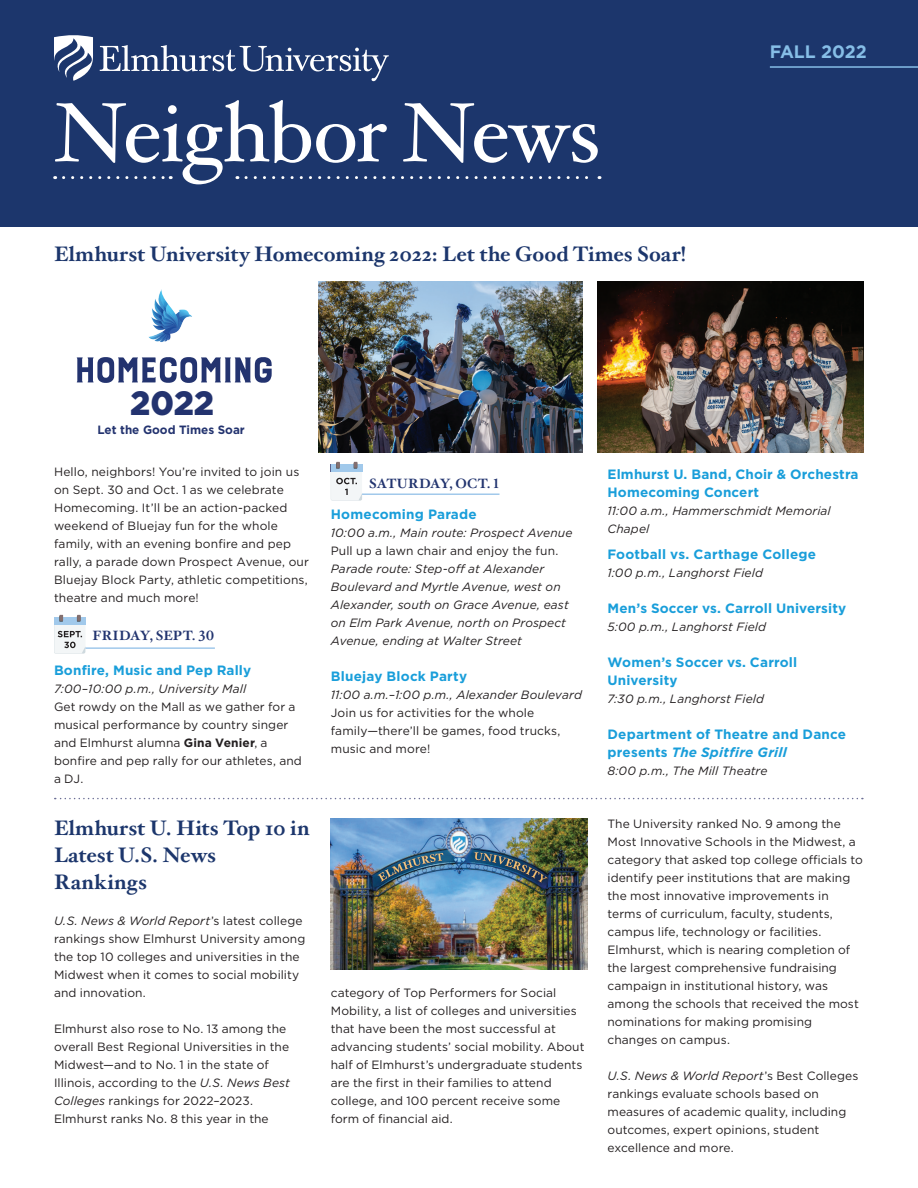
<style>
.page{position:relative;width:918px;height:1188px;background:#fff}
.page>*{position:absolute;margin:0;border:0;box-sizing:border-box;transform-origin:0 0}
.t1{font:84px "Hoefler Txt";letter-spacing:-.015em;color:#fff}
.t2{font:900 33.75px "Gotham";color:#23336f;scale:.96 1}
.t3{font:700 21px/27px "Hoefler Txt";color:#1c366c}
.t4{font:700 18px "Gotham";color:#86bee7}
.t5{font:700 13.5px/18px "Gotham";letter-spacing:.01em;color:#199eda}
.t6{font:700 13.5px "Hoefler Txt";letter-spacing:.005em;color:#22346f}
.t7{font:12px/18px "Gotham";letter-spacing:.005em;color:#231f20}
.t8{font:italic 12px/18px "Gotham";letter-spacing:.01em;color:#231f20}
.t9{font:700 12px "Gotham";color:#23336f}
.s1{font-weight:700}
.s2{font-style:italic}
</style>
<div class="page">
<hr style="left:342px;top:493px;width:158px;height:2px;background:#a1c9eb">
<hr style="left:58px;top:647px;width:157px;height:2px;background:#a1c9eb">
<div style="left:0;top:0;width:918px;height:227px;background:#1c366c"></div>
<svg style="left:64px;top:176px;width:107px;height:3px"></svg>
<svg style="left:246px;top:176px;width:354px;height:3px"></svg>
<hr style="left:770px;top:66px;width:148px;height:2px;background:#86bee7">
<svg style="left:54px;top:35px;width:335px;height:46px"></svg>
<svg style="left:77px;top:357px;width:195px;height:26px"></svg>
<img style="left:148px;top:290px;width:44px;height:52px">
<div style="left:54px;top:618px;width:31px;height:36px;background:#e8edef;border-radius:2px"></div>
<div style="left:54px;top:623px;width:31px;height:30px;background:#f3f6f7"></div>
<div style="left:54px;top:618px;width:32px;height:7px;background:#a1c9eb"></div>
<svg style="left:59px;top:615px;width:4px;height:7px"></svg>
<svg style="left:77px;top:615px;width:4px;height:7px"></svg>
<svg style="left:58px;top:631px;width:27px;height:22px"></svg>
<svg style="left:55px;top:798px;width:808px;height:1px"></svg>
<img style="left:331px;top:819px;width:256px;height:151px">
<img style="left:318px;top:282px;width:264px;height:170px">
<img style="left:597px;top:282px;width:267px;height:170px">
<div style="left:331px;top:465px;width:31px;height:36px;background:#e9edf0;border-radius:2px"></div>
<div style="left:331px;top:470px;width:31px;height:30px;background:#f3f6f7"></div>
<div style="left:331px;top:465px;width:31px;height:7px;background:#a1c9eb"></div>
<svg style="left:336px;top:462px;width:4px;height:7px"></svg>
<svg style="left:354px;top:462px;width:3px;height:7px"></svg>
<svg style="left:336px;top:478px;width:26px;height:22px"></svg>
<h1 class="t1" style="left:54px;top:70px;width:548px">Neighbor News</h1>
<h3 class="t3" style="left:54px;top:240px;width:634px">Elmhurst University Homecoming 2022: Let the Good Times Soar!</h3>
<h2 class="t2" style="left:130px;top:380px;width:89px">2022</h2>
<p class="t9" style="left:98px;top:422px;width:149px">Let the Good Times Soar</p>
<h3 class="t4" style="left:770px;top:40px;width:98px">FALL 2022</h3>
<p class="t7" style="left:54px;top:463px;width:257px">Hello, neighbors! You’re invited to join us on Sept. 30 and Oct. 1 as we celebrate Homecoming. It’ll be an action-packed weekend of Bluejay fun for the whole family, with an evening bonfire and pep rally, a parade down Prospect Avenue, our Bluejay Block Party, athletic competitions, theatre and much more!</p>
<p class="t6" style="left:92px;top:626px;width:123px">FRIDAY, SEPT. 30</p>
<p class="t5" style="left:54px;top:661px;width:199px">Bonfire, Music and Pep Rally</p>
<p class="t8" style="left:54px;top:679px;width:194px">7:00–10:00 p.m., University Mall</p>
<p class="t7" style="left:54px;top:697px;width:249px">Get rowdy on the Mall as we gather for a musical performance by country singer and Elmhurst alumna <span class="s1">Gina Venier</span>, a bonfire and pep rally for our athletes, and a DJ.</p>
<h3 class="t3" style="left:54px;top:814px;width:257px">Elmhurst U. Hits Top 10 in<br>Latest U.S. News<br>Rankings</h3>
<p class="t7" style="left:54px;top:912px;width:253px"><span class="s2">U.S. News &amp; World Report</span>’s latest college rankings show Elmhurst University among the top 10 colleges and universities in the Midwest when it comes to social mobility and innovation.</p>
<p class="t7" style="left:54px;top:1020px;width:238px">Elmhurst also rose to No. 13 among the overall Best Regional Universities in the Midwest—and to No. 1 in the state of Illinois, according to the <span class="s2">U.S. News Best Colleges</span> rankings for 2022–2023.<br>Elmhurst ranks No. 8 this year in the</p>
<p class="t6" style="left:369px;top:473px;width:131px">SATURDAY, OCT. 1</p>
<p class="t5" style="left:331px;top:505px;width:148px">Homecoming Parade</p>
<p class="t8" style="left:331px;top:524px;width:243px">10:00 a.m., Main route: Prospect Avenue</p>
<p class="t7" style="left:331px;top:542px;width:229px">Pull up a lawn chair and enjoy the fun.</p>
<p class="t8" style="left:331px;top:560px;width:240px">Parade route: Step-off at Alexander Boulevard and Myrtle Avenue, west on Alexander, south on Grace Avenue, east on Elm Park Avenue, north on Prospect Avenue, ending at Walter Street</p>
<p class="t5" style="left:331px;top:667px;width:138px">Bluejay Block Party</p>
<p class="t8" style="left:331px;top:686px;width:253px">11:00 a.m.–1:00 p.m., Alexander Boulevard</p>
<p class="t7" style="left:331px;top:704px;width:231px">Join us for activities for the whole family—there’ll be games, food trucks, music and more!</p>
<p class="t7" style="left:331px;top:984px;width:255px">category of Top Performers for Social Mobility, a list of colleges and universities that have been the most successful at advancing students’ social mobility. About half of Elmhurst’s undergraduate students are the first in their families to attend college, and 100 percent receive some form of financial aid.</p>
<p class="t5" style="left:608px;top:466px;width:253px">Elmhurst U. Band, Choir &amp; Orchestra<br>Homecoming Concert</p>
<p class="t8" style="left:608px;top:502px;width:225px">11:00 a.m., Hammerschmidt Memorial<br>Chapel</p>
<p class="t5" style="left:608px;top:545px;width:210px">Football vs. Carthage College</p>
<p class="t8" style="left:608px;top:563px;width:157px">1:00 p.m., Langhorst Field</p>
<p class="t5" style="left:608px;top:599px;width:240px">Men’s Soccer vs. Carroll University</p>
<p class="t8" style="left:608px;top:617px;width:160px">5:00 p.m., Langhorst Field</p>
<p class="t5" style="left:608px;top:653px;width:191px">Women’s Soccer vs. Carroll<br>University</p>
<p class="t8" style="left:608px;top:689px;width:158px">7:30 p.m., Langhorst Field</p>
<p class="t5" style="left:608px;top:725px;width:240px">Department of Theatre and Dance presents <span class="s2">The Spitfire Grill</span></p>
<p class="t8" style="left:608px;top:761px;width:162px">8:00 p.m., The Mill Theatre</p>
<p class="t7" style="left:607px;top:815px;width:257px">The University ranked No. 9 among the Most Innovative Schools in the Midwest, a category that asked top college officials to identify peer institutions that are making the most innovative improvements in terms of curriculum, faculty, students, campus life, technology or facilities.<br>Elmhurst, which is nearing completion of the largest comprehensive fundraising campaign in institutional history, was among the schools that received the most nominations for making promising changes on campus.</p>
<p class="t7" style="left:607px;top:1067px;width:252px"><span class="s2">U.S. News &amp; World Report</span>’s Best Colleges rankings evaluate schools based on measures of academic quality, including outcomes, expert opinions, student excellence and more.</p>
</div>
